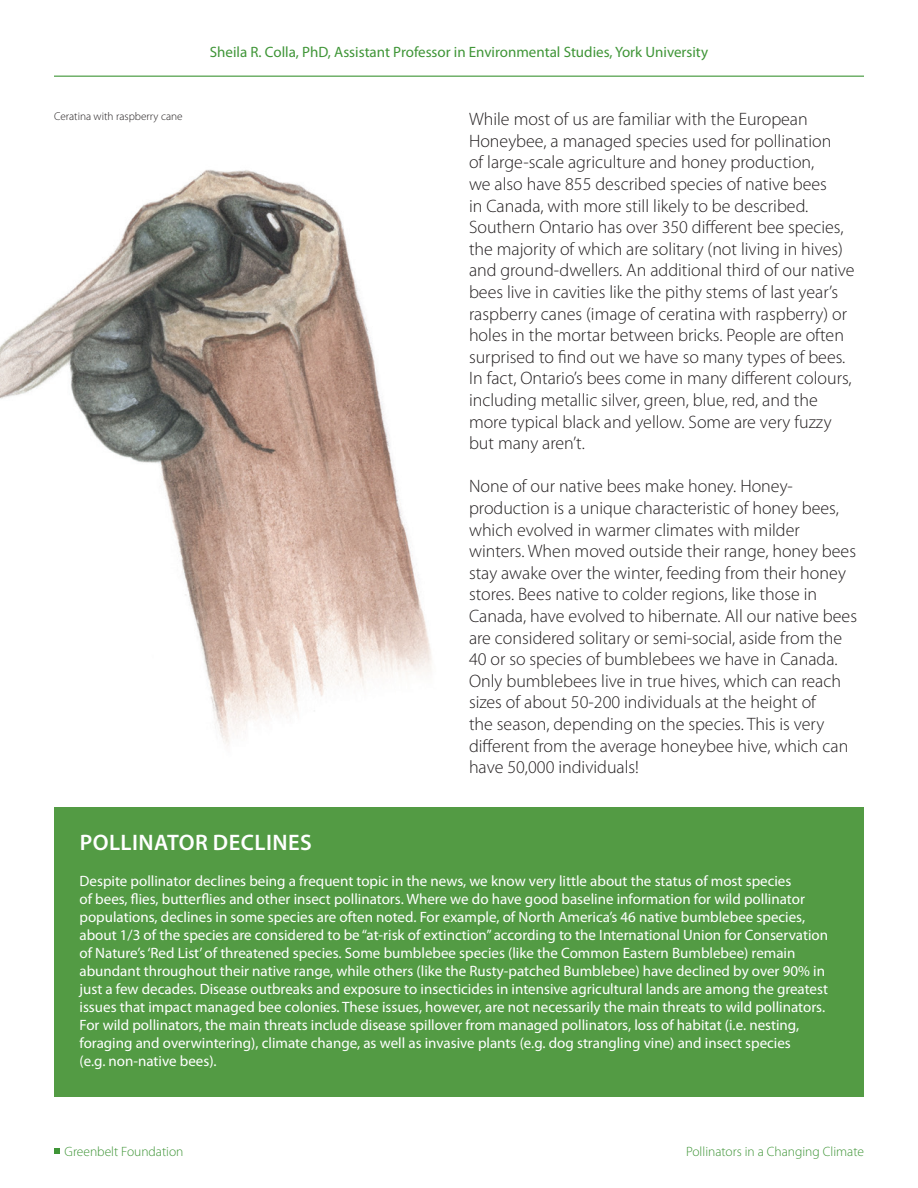
<style>
.page{position:relative;width:918px;height:1188px;background:#fff}
.page>*{position:absolute;margin:0;border:0;box-sizing:border-box;transform-origin:0 0}
.t1{font:600 22.5px "Myriad Pro";letter-spacing:.02em;color:#fff}
.t2{font:300 18px/21.6px "Myriad Pro";color:#231f20}
.t3{font:15px/18px "Myriad Pro";color:#fff}
.t4{font:15px "Myriad Pro";color:#3f9537}
.t5{font:300 13.5px "Myriad Pro";color:#3f9537}
.t6{font:300 11.25px "Myriad Pro";color:#231f20}
</style>
<div class="page">
<hr style="left:54px;top:76px;width:810px;height:1px;background:#3f9537">
<svg style="left:54px;top:1148px;width:6px;height:6px"></svg>
<img style="left:0;top:169px;width:432px;height:576px">
<div style="left:54px;top:807px;width:810px;height:289px;background:#539b44"></div>
<p class="t6" style="left:54px;top:110px;width:130px">Ceratina with raspberry cane</p>
<p class="t4" style="left:210px;top:43px;width:500px">Sheila R. Colla, PhD, Assistant Professor in Environmental Studies, York University</p>
<p class="t2" style="left:469px;top:108px;width:387px">While most of us are familiar with the European Honeybee, a managed species used for pollination<br>of large-scale agriculture and honey production,<br>we also have 855 described species of native bees<br>in Canada, with more still likely to be described.<br>Southern Ontario has over 350 different bee species, the majority of which are solitary (not living in hives) and ground-dwellers. An additional third of our native bees live in cavities like the pithy stems of last year’s raspberry canes (image of ceratina with raspberry) or holes in the mortar between bricks. People are often surprised to find out we have so many types of bees.<br>In fact, Ontario’s bees come in many different colours, including metallic silver, green, blue, red, and the more typical black and yellow. Some are very fuzzy but many aren’t.</p>
<p class="t2" style="left:469px;top:475px;width:390px">None of our native bees make honey. Honey&shy;production is a unique characteristic of honey bees, which evolved in warmer climates with milder winters. When moved outside their range, honey bees stay awake over the winter, feeding from their honey stores. Bees native to colder regions, like those in Canada, have evolved to hibernate. All our native bees are considered solitary or semi-social, aside from the 40 or so species of bumblebees we have in Canada.<br>Only bumblebees live in true hives, which can reach sizes of about 50-200 individuals at the height of<br>the season, depending on the species. This is very different from the average honeybee hive, which can have 50,000 individuals!</p>
<p class="t1" style="left:80px;top:828px;width:234px">POLLINATOR DECLINES</p>
<p class="t3" style="left:80px;top:871px;width:750px">Despite pollinator declines being a frequent topic in the news, we know very little about the status of most species<br>of bees, flies, butterflies and other insect pollinators. Where we do have good baseline information for wild pollinator populations, declines in some species are often noted. For example, of North America’s 46 native bumblebee species, about 1/3 of the species are considered to be “at-risk of extinction” according to the International Union for Conservation of Nature’s ‘Red List’ of threatened species. Some bumblebee species (like the Common Eastern Bumblebee) remain abundant throughout their native range, while others (like the Rusty-patched Bumblebee) have declined by over 90% in just a few decades. Disease outbreaks and exposure to insecticides in intensive agricultural lands are among the greatest issues that impact managed bee colonies. These issues, however, are not necessarily the main threats to wild pollinators.<br>For wild pollinators, the main threats include disease spillover from managed pollinators, loss of habitat (i.e. nesting, foraging and overwintering), climate change, as well as invasive plants (e.g. dog strangling vine) and insect species<br>(e.g. non-native bees).</p>
<p class="t5" style="left:65px;top:1143px;width:120px">Greenbelt Foundation</p>
<p class="t5" style="left:686px;top:1143px;width:179px">Pollinators in a Changing Climate</p>
</div>
